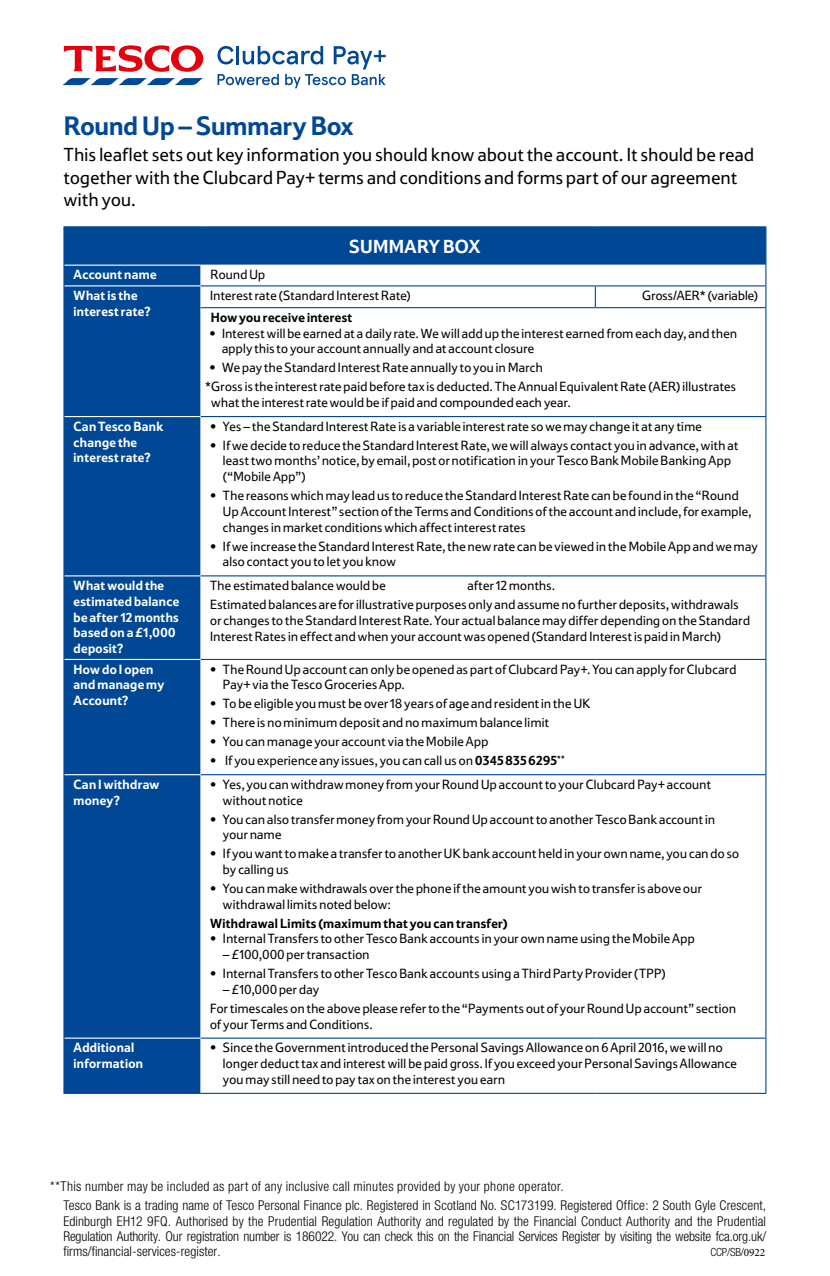
<style>
.page{position:relative;width:830px;height:1276px;background:#fff}
.page>*{position:absolute;margin:0;border:0;box-sizing:border-box;transform-origin:0 0}
.t1{font:700 27px "Tesco Display";color:#004896}
.t2{font:19.12px/22.5px "Tesco Display";letter-spacing:.02em;color:#000}
.t3{font:700 19.12px "Tesco Display";letter-spacing:.015em;color:#fff}
.t4{font:13.5px/15.8px "Tesco Display";letter-spacing:.025em;color:#000}
.t5{font:300 condensed 13.5px/15.3px "Helvetica Neue";letter-spacing:.01em;color:#000}
.t6{font:700 13.5px/15.8px "Tesco Display";letter-spacing:.02em;color:#fff}
.t7{font:700 13.5px "Tesco Display";letter-spacing:.02em;color:#000}
.t8{font:300 condensed 11.25px "Helvetica Neue";color:#000}
.s1{font-weight:700}
.s2{font-family:"Minion Pro";font-weight:400;font-stretch:normal}
</style>
<div class="page">
<svg style="left:217px;top:46px;width:168px;height:42px"></svg>
<svg style="left:64px;top:45px;width:139px;height:27px"></svg>
<svg style="left:63px;top:78px;width:140px;height:7px"></svg>
<div style="left:64px;top:227px;width:701px;height:865px;background:#004896"></div>
<svg style="left:200px;top:266px;width:565px;height:826px"></svg>
<hr style="left:200px;top:285px;width:395px;height:1px;background:#004896">
<hr style="left:595px;top:285px;width:171px;height:1px;background:#004896">
<svg style="left:594px;top:286px;width:1px;height:21px"></svg>
<svg style="left:765px;top:265px;width:1px;height:42px"></svg>
<hr style="left:765px;top:308px;width:1px;height:108px;background:#004896">
<hr style="left:200px;top:307px;width:395px;height:1px;background:#004896">
<hr style="left:595px;top:307px;width:171px;height:1px;background:#004896">
<hr style="left:200px;top:416px;width:395px;height:1px;background:#004896">
<hr style="left:595px;top:416px;width:171px;height:1px;background:#004896">
<hr style="left:765px;top:417px;width:1px;height:158px;background:#004896">
<hr style="left:200px;top:575px;width:395px;height:1px;background:#004896">
<hr style="left:595px;top:575px;width:171px;height:1px;background:#004896">
<hr style="left:765px;top:576px;width:1px;height:83px;background:#004896">
<hr style="left:200px;top:659px;width:395px;height:1px;background:#004896">
<hr style="left:595px;top:659px;width:171px;height:1px;background:#004896">
<hr style="left:765px;top:660px;width:1px;height:114px;background:#004896">
<hr style="left:765px;top:775px;width:1px;height:262px;background:#004896">
<hr style="left:765px;top:1038px;width:1px;height:54px;background:#004896">
<hr style="left:200px;top:774px;width:395px;height:1px;background:#004896">
<hr style="left:595px;top:774px;width:171px;height:1px;background:#004896">
<hr style="left:200px;top:1037px;width:395px;height:1px;background:#004896">
<hr style="left:595px;top:1037px;width:171px;height:1px;background:#004896">
<hr style="left:200px;top:1092px;width:395px;height:2px;background:#004896">
<hr style="left:595px;top:1092px;width:171px;height:2px;background:#004896">
<hr style="left:63px;top:226px;width:137px;height:1px;background:#004896">
<hr style="left:63px;top:227px;width:1px;height:38px;background:#004896">
<hr style="left:200px;top:226px;width:395px;height:1px;background:#004896">
<hr style="left:595px;top:226px;width:171px;height:1px;background:#004896">
<svg style="left:63px;top:265px;width:1px;height:43px"></svg>
<hr style="left:63px;top:308px;width:1px;height:108px;background:#004896">
<hr style="left:63px;top:416px;width:1px;height:160px;background:#004896">
<hr style="left:63px;top:576px;width:1px;height:83px;background:#004896">
<hr style="left:63px;top:659px;width:1px;height:115px;background:#004896">
<hr style="left:63px;top:774px;width:1px;height:264px;background:#004896">
<hr style="left:200px;top:265px;width:395px;height:1px;background:#fff">
<hr style="left:595px;top:265px;width:170px;height:1px;background:#fff">
<hr style="left:64px;top:265px;width:136px;height:1px;background:#fff">
<hr style="left:64px;top:285px;width:136px;height:1px;background:#fff">
<hr style="left:64px;top:416px;width:136px;height:1px;background:#fff">
<hr style="left:64px;top:575px;width:136px;height:1px;background:#fff">
<hr style="left:64px;top:659px;width:136px;height:1px;background:#fff">
<hr style="left:64px;top:774px;width:136px;height:1px;background:#fff">
<hr style="left:63px;top:1038px;width:1px;height:54px;background:#004896">
<hr style="left:63px;top:1092px;width:137px;height:2px;background:#004896">
<hr style="left:64px;top:1037px;width:136px;height:1px;background:#fff">
<hr style="left:765px;top:227px;width:1px;height:38px;background:#004896">
<h1 class="t1" style="left:64px;top:110px;width:291px">Round Up – Summary Box</h1>
<h2 class="t2" style="left:64px;top:143px;width:691px">This leaflet sets out key information you should know about the account. It should be read together with the Clubcard Pay+ terms and conditions and forms part of our agreement with you.</h2>
<h2 class="t3" style="left:349px;top:235px;width:133px">SUMMARY BOX</h2>
<p class="t6" style="left:73px;top:266px;width:84px">Account name</p>
<p class="t4" style="left:210px;top:267px;width:56px">Round Up</p>
<p class="t6" style="left:73px;top:287px;width:79px">What is the interest rate?</p>
<p class="t4" style="left:210px;top:287px;width:202px">Interest rate (Standard Interest Rate)</p>
<p class="t4" style="left:642px;top:287px;width:117px">Gross/AER* (variable)</p>
<p class="t7" style="left:211px;top:309px;width:143px">How you receive interest</p>
<p class="t4" style="left:222px;top:325px;width:516px;text-indent:-12px">• Interest will be earned at a daily rate. We will add up the interest earned from each day, and then apply this to your account annually and at account closure</p>
<p class="t4" style="left:205px;top:358px;width:532px;line-height:18.9px;text-indent:5px">• We pay the Standard Interest Rate annually to you in March<br>*Gross is the interest rate paid before tax is deducted. The Annual Equivalent Rate (AER) illustrates</p>
<p class="t4" style="left:211px;top:394px;width:360px">what the interest rate would be if paid and compounded each year.</p>
<p class="t6" style="left:73px;top:418px;width:91px">Can Tesco Bank change the interest rate?</p>
<p class="t4" style="left:210px;top:418px;width:493px">• Yes – the Standard Interest Rate is a variable interest rate so we may change it at any time</p>
<p class="t4" style="left:223px;top:437px;width:516px;text-indent:-13px">• If we decide to reduce the Standard Interest Rate, we will always contact you in advance, with at least two months’ notice, by email, post or notification in your Tesco Bank Mobile Banking App (“Mobile App”)</p>
<p class="t4" style="left:223px;top:487px;width:529px;text-indent:-13px">• The reasons which may lead us to reduce the Standard Interest Rate can be found in the “Round<br>Up Account Interest” section of the Terms and Conditions of the account and include, for example, changes in market conditions which affect interest rates</p>
<p class="t4" style="left:223px;top:538px;width:536px;text-indent:-13px">• If we increase the Standard Interest Rate, the new rate can be viewed in the Mobile App and we may also contact you to let you know</p>
<p class="t6" style="left:73px;top:577px;width:107px">What would the estimated balance be after 12 months based on a £1,000 deposit?</p>
<p class="t4" style="left:210px;top:577px;width:177px">The estimated balance would be</p>
<p class="t4" style="left:210px;top:576px;width:529px;line-height:18.9px;text-indent:257px">after 12 months.<br>Estimated balances are for illustrative purposes only and assume no further deposits, withdrawals</p>
<p class="t4" style="left:210px;top:612px;width:541px">or changes to the Standard Interest Rate. Your actual balance may differ depending on the Standard<br>Interest Rates in effect and when your account was opened (Standard Interest is paid in March)</p>
<p class="t6" style="left:73px;top:661px;width:92px">How do I open and manage my<br>Account?</p>
<p class="t4" style="left:223px;top:661px;width:514px;text-indent:-13px">• The Round Up account can only be opened as part of Clubcard Pay+. You can apply for Clubcard<br>Pay+ via the Tesco Groceries App.</p>
<p class="t4" style="left:210px;top:696px;width:381px">• To be eligible you must be over 18 years of age and resident in the UK</p>
<p class="t4" style="left:210px;top:714px;width:340px">• There is no minimum deposit and no maximum balance limit</p>
<p class="t4" style="left:210px;top:733px;width:279px">• You can manage your account via the Mobile App</p>
<p class="t4" style="left:210px;top:752px;width:356px">• If you experience any issues, you can call us on <span class="s1">0345 835 6295</span><sup>**</sup></p>
<p class="t6" style="left:73px;top:776px;width:87px">Can I withdraw money?</p>
<p class="t4" style="left:223px;top:776px;width:489px;text-indent:-13px">• Yes, you can withdraw money from your Round Up account to your Clubcard Pay+ account without notice</p>
<p class="t4" style="left:223px;top:811px;width:493px;text-indent:-13px">• You can also transfer money from your Round Up account to another Tesco Bank account in your name</p>
<p class="t4" style="left:223px;top:845px;width:517px;text-indent:-13px">• If you want to make a transfer to another UK bank account held in your own name, you can do so by calling us</p>
<p class="t4" style="left:223px;top:880px;width:480px;text-indent:-13px">• You can make withdrawals over the phone if the amount you wish to transfer is above our withdrawal limits noted below:</p>
<p class="t7" style="left:210px;top:915px;width:299px">Withdrawal Limits (maximum that you can transfer)</p>
<p class="t4" style="left:210px;top:930px;width:485px">• Internal Transfers to other Tesco Bank accounts in your own name using the Mobile App</p>
<p class="t4" style="left:223px;top:946px;width:148px">– £100,000 per transaction</p>
<p class="t4" style="left:210px;top:965px;width:457px">• Internal Transfers to other Tesco Bank accounts using a Third Party Provider (TPP)</p>
<p class="t4" style="left:210px;top:979px;width:527px;line-height:18.9px;text-indent:13px">– £10,000 per day<br>For timescales on the above please refer to the “Payments out of your Round Up account” section</p>
<p class="t4" style="left:210px;top:1016px;width:164px">of your Terms and Conditions.</p>
<p class="t6" style="left:73px;top:1039px;width:71px">Additional information</p>
<p class="t4" style="left:223px;top:1039px;width:515px;text-indent:-13px">• Since the Government introduced the Personal Savings Allowance on 6 April 2016, we will no longer deduct tax and interest will be paid gross. If you exceed your Personal Savings Allowance you may still need to pay tax on the interest you earn</p>
<p class="t5" style="left:63px;top:1177px;width:704px;line-height:19.1px;text-indent:-13px">**This number may be included as part of any inclusive call minutes provided by your phone operator.<br>Tesco Bank is a trading name of Tesco Personal Finance plc. Registered in Scotland No. SC173199. Registered Office: 2 South Gyle Crescent,</p>
<p class="t5" style="left:63px;top:1213px;width:704px;text-align:justify">Edinburgh EH12 9FQ. Authorised by the Prudential Regulation Authority and regulated by the Financial Conduct Authority and the Prudential Regulation Authority. Our registration number is 186022. You can check this on the Financial Services Register by visiting the website fca.org.uk/ firms/financial-services-register.</p>
<p class="t8" style="left:710px;top:1245px;width:56px">CCP/SB/<span class="s2">0922</span></p>
</div>
